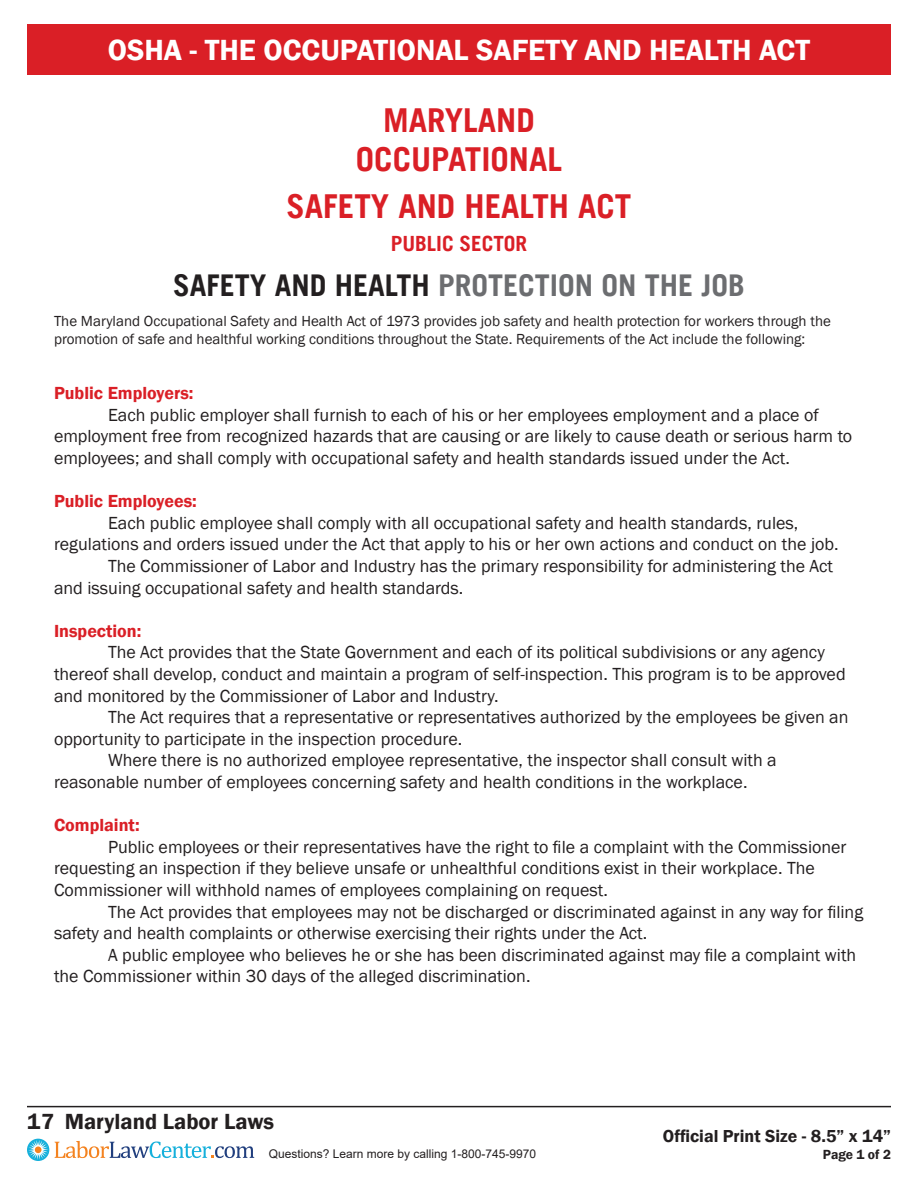
<style>
.page{position:relative;width:918px;height:1188px;background:#fff}
.page>*{position:absolute;margin:0;border:0;box-sizing:border-box;transform-origin:0 0}
.Red_headline{font:700 33px "Trade Gothic LT";color:#da1f26}
.t1{font:600 30px "Franklin Gothic";color:#fff}
.Red_headline-2{font:700 30px "Trade Gothic LT";color:#6c6d70}
.t2{font:600 22.5px "Franklin Gothic";color:#231f20}
.Red_headline-3{font:700 21px "Trade Gothic LT";color:#da1f26}
.Body_10{font:18px/21.6px "Franklin Gothic";color:#231f20}
.Body_10-2{font:600 18px "Franklin Gothic";color:#da1f26}
.t3{font:600 17.85px "Franklin Gothic";color:#231f20}
.Body_10-3{font:15px "Franklin Gothic";color:#231f20}
.t4{font:600 13.65px "Franklin Gothic";color:#231f20}
.t5{font:12px "Arial";color:#231f20}
.s1{color:#231f20}
</style>
<div class="page">
<hr style="left:27px;top:1106px;width:864px;height:1px;background:#231f20">
<svg style="left:27px;top:1139px;width:22px;height:22px"></svg>
<div style="left:35px;top:1146px;width:7px;height:7px;background:#f58320;border-radius:50%"></div>
<svg style="left:55px;top:1141px;width:199px;height:17px"></svg>
<div style="left:27px;top:24px;width:864px;height:50px;background:#da1f26"></div>
<p class="t1" style="left:108px;top:31px;width:704px">OSHA - THE OCCUPATIONAL SAFETY AND HEALTH ACT</p>
<p class="Red_headline" style="left:383px;top:100px;width:153px">MARYLAND</p>
<p class="Red_headline" style="left:356px;top:139px;width:208px">OCCUPATIONAL</p>
<p class="Red_headline" style="left:287px;top:186px;width:346px">SAFETY AND HEALTH ACT</p>
<p class="Red_headline-3" style="left:391px;top:231px;width:138px">PUBLIC SECTOR</p>
<p class="Red_headline-2" style="left:173px;top:267px;width:573px"><span class="s1">SAFETY AND HEALTH</span> PROTECTION ON THE JOB</p>
<p class="Body_10-3" style="left:54px;top:312px;width:779px">The Maryland Occupational Safety and Health Act of 1973 provides job safety and health protection for workers through the</p>
<p class="Body_10-3" style="left:54px;top:330px;width:753px">promotion of safe and healthful working conditions throughout the State. Requirements of the Act include the following:</p>
<p class="Body_10-2" style="left:54px;top:382px;width:141px">Public Employers:</p>
<p class="Body_10" style="left:54px;top:404px;width:800px;text-indent:54px">Each public employer shall furnish to each of his or her employees employment and a place of employment free from recognized hazards that are causing or are likely to cause death or serious harm to employees; and shall comply with occupational safety and health standards issued under the Act.</p>
<p class="Body_10-2" style="left:54px;top:490px;width:144px">Public Employees:</p>
<p class="Body_10" style="left:54px;top:512px;width:786px;text-indent:54px">Each public employee shall comply with all occupational safety and health standards, rules, regulations and orders issued under the Act that apply to his or her own actions and conduct on the job.</p>
<p class="Body_10" style="left:54px;top:556px;width:781px;text-indent:54px">The Commissioner of Labor and Industry has the primary responsibility for administering the Act and issuing occupational safety and health standards.</p>
<p class="Body_10-2" style="left:54px;top:620px;width:89px">Inspection:</p>
<p class="Body_10" style="left:54px;top:642px;width:793px;text-indent:54px">The Act provides that the State Government and each of its political subdivisions or any agency thereof shall develop, conduct and maintain a program of self-inspection. This program is to be approved and monitored by the Commissioner of Labor and Industry.</p>
<p class="Body_10" style="left:54px;top:707px;width:796px;text-indent:54px">The Act requires that a representative or representatives authorized by the employees be given an opportunity to participate in the inspection procedure.</p>
<p class="Body_10" style="left:54px;top:750px;width:724px;text-indent:54px">Where there is no authorized employee representative, the inspector shall consult with a reasonable number of employees concerning safety and health conditions in the workplace.</p>
<p class="Body_10-2" style="left:54px;top:814px;width:87px">Complaint:</p>
<p class="Body_10" style="left:54px;top:836px;width:794px;text-indent:54px">Public employees or their representatives have the right to file a complaint with the Commissioner requesting an inspection if they believe unsafe or unhealthful conditions exist in their workplace. The<br>Commissioner will withhold names of employees complaining on request.</p>
<p class="Body_10" style="left:54px;top:901px;width:811px;text-indent:54px">The Act provides that employees may not be discharged or discriminated against in any way for filing safety and health complaints or otherwise exercising their rights under the Act.</p>
<p class="Body_10" style="left:54px;top:944px;width:804px;text-indent:54px">A public employee who believes he or she has been discriminated against may file a complaint with the Commissioner within 30 days of the alleged discrimination.</p>
<p class="t2" style="left:27px;top:1107px;width:249px">17 Maryland Labor Laws</p>
<p class="t5" style="left:269px;top:1146px;width:269px">Questions? Learn more by calling 1-800-745-9970</p>
<p class="t3" style="left:663px;top:1125px;width:230px">Official Print Size - 8.5” x 14”</p>
<p class="t4" style="left:823px;top:1146px;width:70px">Page 1 of 2</p>
</div>
